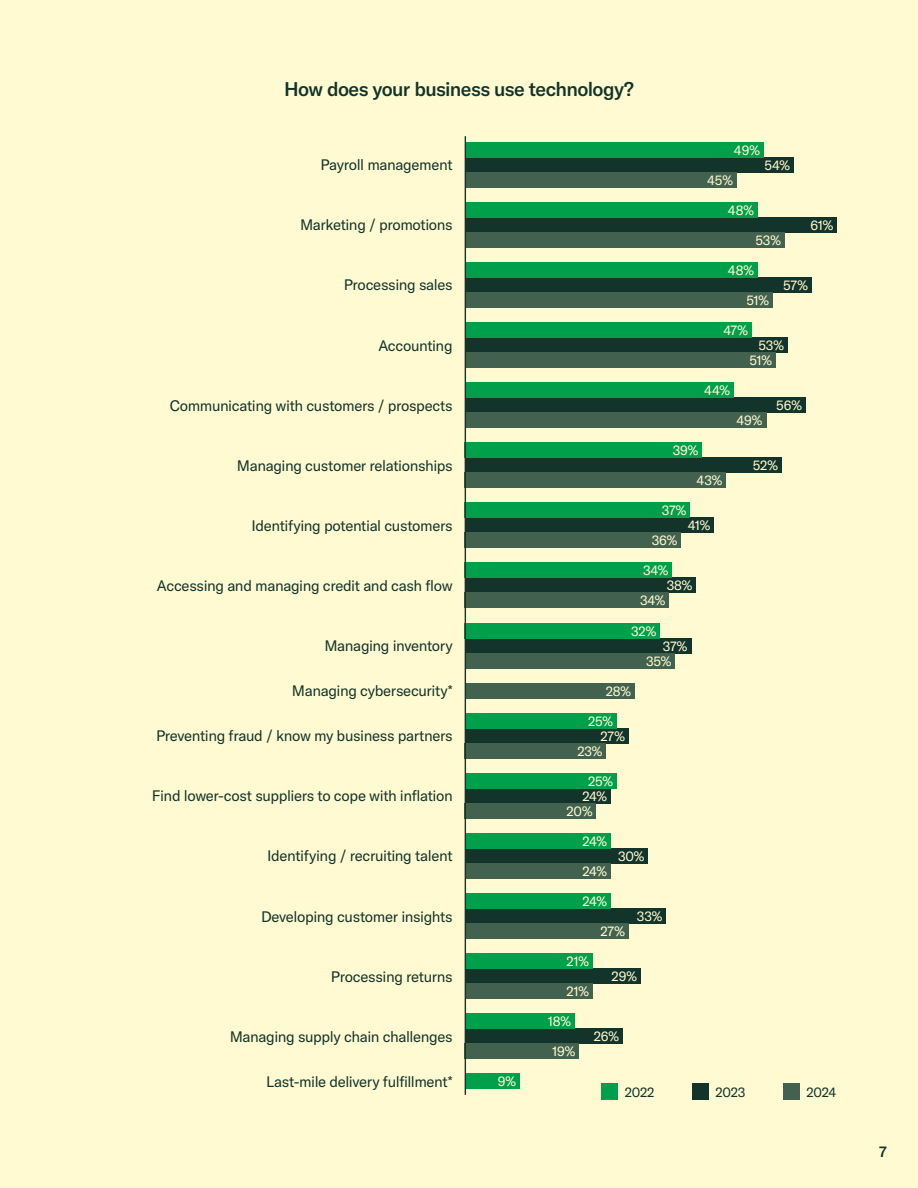
<style>
.page{position:relative;width:918px;height:1188px;background:#fffad1}
.page>*{position:absolute;margin:0;border:0;box-sizing:border-box;transform-origin:0 0}
.t1{font:500 19.5px "GT America";letter-spacing:-.035em;color:#13342b}
.t2{font:15px "GT America";letter-spacing:-.025em;color:#13342b}
.t3{font:15px "GT America";color:#fffad1}
.t4{font:500 15px "GT America";color:#13342b}
.t5{font:13.5px/15px "GT America";letter-spacing:-.015em;color:#fffad1}
.t6{font:13.5px "GT America";letter-spacing:-.02em;color:#13342b}
</style>
<div class="page">
<div style="left:466px;top:157px;width:328px;height:15px;background:#13342b"></div>
<div style="left:465px;top:142px;width:299px;height:15px;background:#009f4c"></div>
<div style="left:465px;top:172px;width:271px;height:15px;background:#42614f"></div>
<div style="left:466px;top:217px;width:371px;height:15px;background:#13342b"></div>
<div style="left:465px;top:202px;width:293px;height:15px;background:#009f4c"></div>
<div style="left:465px;top:232px;width:319px;height:15px;background:#42614f"></div>
<div style="left:466px;top:277px;width:346px;height:15px;background:#13342b"></div>
<div style="left:465px;top:262px;width:293px;height:15px;background:#009f4c"></div>
<div style="left:465px;top:292px;width:307px;height:16px;background:#42614f"></div>
<div style="left:466px;top:338px;width:322px;height:15px;background:#13342b"></div>
<div style="left:465px;top:323px;width:287px;height:15px;background:#009f4c"></div>
<div style="left:465px;top:353px;width:311px;height:15px;background:#42614f"></div>
<div style="left:466px;top:398px;width:340px;height:15px;background:#13342b"></div>
<div style="left:465px;top:383px;width:269px;height:15px;background:#009f4c"></div>
<div style="left:465px;top:413px;width:301px;height:15px;background:#42614f"></div>
<div style="left:466px;top:458px;width:316px;height:15px;background:#13342b"></div>
<div style="left:465px;top:443px;width:237px;height:15px;background:#009f4c"></div>
<div style="left:465px;top:473px;width:261px;height:15px;background:#42614f"></div>
<div style="left:466px;top:518px;width:248px;height:15px;background:#13342b"></div>
<div style="left:465px;top:503px;width:225px;height:15px;background:#009f4c"></div>
<div style="left:465px;top:533px;width:216px;height:15px;background:#42614f"></div>
<div style="left:466px;top:578px;width:230px;height:15px;background:#13342b"></div>
<div style="left:465px;top:563px;width:207px;height:15px;background:#009f4c"></div>
<div style="left:465px;top:593px;width:204px;height:15px;background:#42614f"></div>
<div style="left:466px;top:638px;width:225px;height:15px;background:#13342b"></div>
<div style="left:465px;top:623px;width:195px;height:15px;background:#009f4c"></div>
<div style="left:466px;top:653px;width:209px;height:15px;background:#42614f"></div>
<div style="left:465px;top:683px;width:169px;height:15px;background:#42614f"></div>
<div style="left:466px;top:728px;width:162px;height:15px;background:#13342b"></div>
<div style="left:465px;top:713px;width:151px;height:15px;background:#009f4c"></div>
<div style="left:465px;top:743px;width:141px;height:15px;background:#42614f"></div>
<div style="left:465px;top:788px;width:145px;height:15px;background:#13342b"></div>
<div style="left:465px;top:773px;width:151px;height:15px;background:#009f4c"></div>
<div style="left:465px;top:803px;width:131px;height:15px;background:#42614f"></div>
<div style="left:466px;top:848px;width:182px;height:15px;background:#13342b"></div>
<div style="left:465px;top:833px;width:145px;height:15px;background:#009f4c"></div>
<div style="left:465px;top:863px;width:145px;height:15px;background:#42614f"></div>
<div style="left:466px;top:908px;width:200px;height:16px;background:#13342b"></div>
<div style="left:465px;top:893px;width:145px;height:15px;background:#009f4c"></div>
<div style="left:465px;top:924px;width:163px;height:15px;background:#42614f"></div>
<div style="left:465px;top:969px;width:175px;height:15px;background:#13342b"></div>
<div style="left:465px;top:954px;width:127px;height:15px;background:#009f4c"></div>
<div style="left:465px;top:984px;width:127px;height:15px;background:#42614f"></div>
<div style="left:465px;top:1029px;width:157px;height:15px;background:#13342b"></div>
<div style="left:465px;top:1014px;width:109px;height:15px;background:#009f4c"></div>
<div style="left:465px;top:1044px;width:114px;height:15px;background:#42614f"></div>
<div style="left:465px;top:1074px;width:55px;height:15px;background:#009f4c"></div>
<hr style="left:465px;top:136px;width:1px;height:959px;background:#13342b">
<div style="left:692px;top:1083px;width:16px;height:17px;background:#13342b"></div>
<div style="left:601px;top:1083px;width:16px;height:17px;background:#009f4c"></div>
<div style="left:783px;top:1083px;width:16px;height:16px;background:#42614f"></div>
<h1 class="t1" style="left:284px;top:78px;width:351px">How does your business use technology?</h1>
<p class="t2" style="left:320px;top:156px;width:134px">Payroll management</p>
<p class="t2" style="left:300px;top:216px;width:154px">Marketing / promotions</p>
<p class="t2" style="left:344px;top:276px;width:110px">Processing sales</p>
<p class="t2" style="left:378px;top:336px;width:76px">Accounting</p>
<p class="t2" style="left:170px;top:397px;width:284px">Communicating with customers / prospects</p>
<p class="t2" style="left:237px;top:457px;width:217px">Managing customer relationships</p>
<p class="t3" style="left:726px;top:145px;width:36px">63%<sup>49%</sup></p>
<p class="t5" style="left:765px;top:158px;width:27px">54%</p>
<p class="t5" style="left:707px;top:173px;width:27px">45%</p>
<p class="t5" style="left:728px;top:203px;width:27px">48%</p>
<p class="t5" style="left:755px;top:233px;width:27px">53%</p>
<p class="t5" style="left:728px;top:263px;width:27px">48%</p>
<p class="t5" style="left:810px;top:218px;width:24px">61%</p>
<p class="t5" style="left:783px;top:278px;width:26px">57%</p>
<p class="t5" style="left:746px;top:293px;width:24px">51%</p>
<p class="t5" style="left:723px;top:323px;width:26px">47%</p>
<p class="t5" style="left:749px;top:338px;width:36px;text-indent:9px">53%<br>51%</p>
<p class="t5" style="left:704px;top:383px;width:27px">44%</p>
<p class="t5" style="left:776px;top:398px;width:27px">56%</p>
<p class="t5" style="left:737px;top:413px;width:27px">49%</p>
<p class="t5" style="left:673px;top:443px;width:27px">39%</p>
<p class="t5" style="left:662px;top:503px;width:26px">37%</p>
<p class="t5" style="left:697px;top:473px;width:27px">43%</p>
<p class="t5" style="left:753px;top:458px;width:26px">52%</p>
<p class="t2" style="left:251px;top:517px;width:203px">Identifying potential customers</p>
<p class="t2" style="left:157px;top:577px;width:297px">Accessing and managing credit and cash flow</p>
<p class="t2" style="left:324px;top:637px;width:130px">Managing inventory</p>
<p class="t2" style="left:292px;top:682px;width:162px">Managing cybersecurity*</p>
<p class="t2" style="left:156px;top:727px;width:298px">Preventing fraud / know my business partners</p>
<p class="t2" style="left:152px;top:787px;width:302px">Find lower-cost suppliers to cope with inflation</p>
<p class="t2" style="left:267px;top:847px;width:187px">Identifying / recruiting talent</p>
<p class="t2" style="left:261px;top:907px;width:193px">Developing customer insights</p>
<p class="t2" style="left:331px;top:967px;width:123px">Processing returns</p>
<p class="t2" style="left:230px;top:1028px;width:225px">Managing supply chain challenges</p>
<p class="t2" style="left:266px;top:1073px;width:188px">Last-mile delivery fulfillment*</p>
<p class="t5" style="left:498px;top:1074px;width:20px">9%</p>
<p class="t5" style="left:688px;top:518px;width:24px">41%</p>
<p class="t5" style="left:652px;top:533px;width:27px">36%</p>
<p class="t5" style="left:643px;top:563px;width:27px">34%</p>
<p class="t5" style="left:667px;top:578px;width:27px">38%</p>
<p class="t5" style="left:640px;top:593px;width:27px">34%</p>
<p class="t5" style="left:631px;top:623px;width:27px">32%</p>
<p class="t5" style="left:646px;top:638px;width:43px;text-indent:17px">37%<br>35%</p>
<p class="t5" style="left:606px;top:683px;width:27px">28%</p>
<p class="t5" style="left:588px;top:713px;width:26px">25%</p>
<p class="t5" style="left:601px;top:728px;width:26px">27%</p>
<p class="t5" style="left:577px;top:743px;width:26px">23%</p>
<p class="t5" style="left:588px;top:774px;width:26px">25%</p>
<p class="t5" style="left:582px;top:789px;width:26px">24%</p>
<p class="t5" style="left:567px;top:804px;width:27px">20%</p>
<p class="t5" style="left:582px;top:834px;width:26px">24%</p>
<p class="t5" style="left:618px;top:849px;width:28px">30%</p>
<p class="t5" style="left:582px;top:864px;width:26px">24%</p>
<p class="t5" style="left:582px;top:894px;width:26px">24%</p>
<p class="t5" style="left:637px;top:909px;width:27px">33%</p>
<p class="t5" style="left:566px;top:954px;width:24px">21%</p>
<p class="t5" style="left:612px;top:969px;width:27px">29%</p>
<p class="t5" style="left:566px;top:984px;width:24px">21%</p>
<p class="t5" style="left:548px;top:1014px;width:25px">18%</p>
<p class="t5" style="left:594px;top:1029px;width:27px">26%</p>
<p class="t5" style="left:552px;top:1044px;width:25px">19%</p>
<p class="t5" style="left:601px;top:924px;width:26px">27%</p>
<p class="t6" style="left:625px;top:1084px;width:31px">2022</p>
<p class="t6" style="left:716px;top:1084px;width:31px">2023</p>
<p class="t6" style="left:806px;top:1084px;width:31px">2024</p>
<p class="t4" style="left:879px;top:1143px;width:9px">7</p>
</div>
